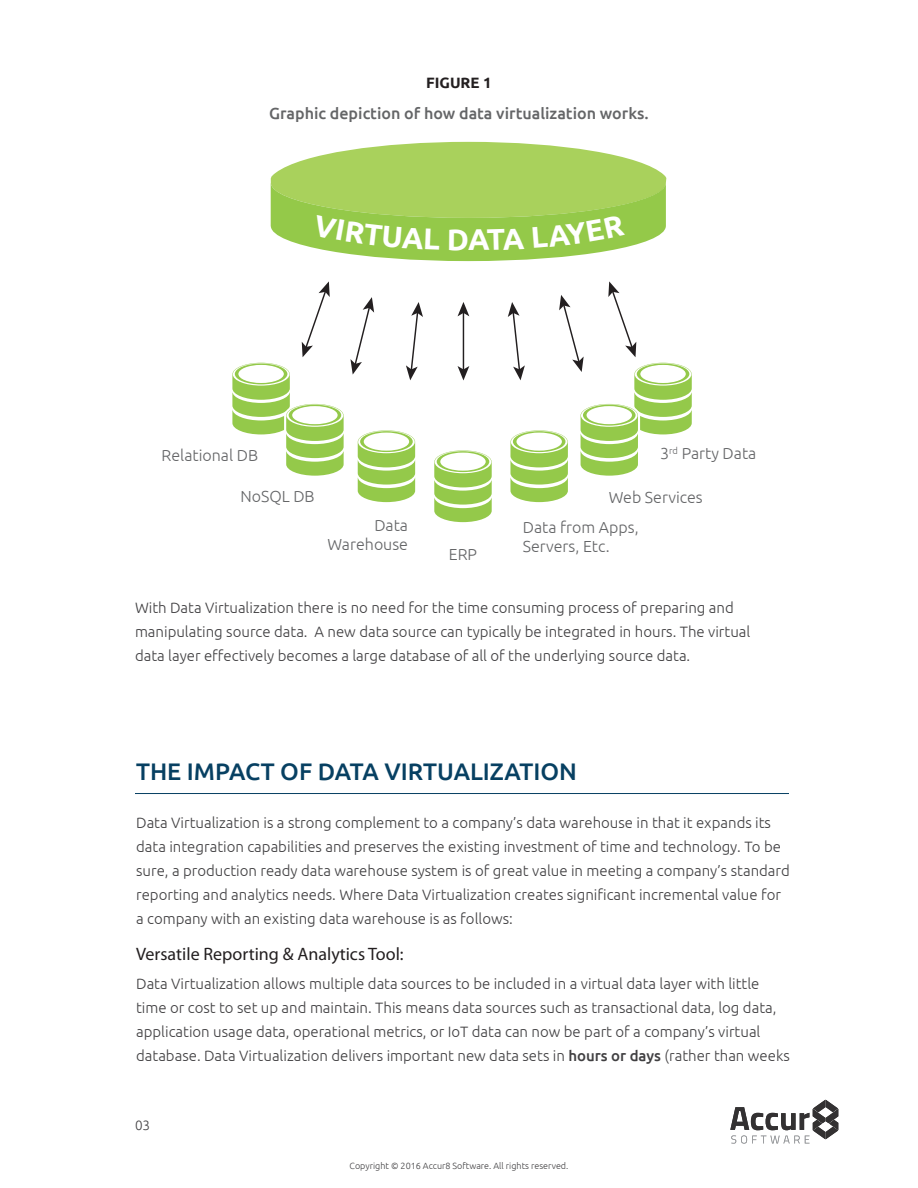
<style>
.page{position:relative;width:918px;height:1188px;background:#fff}
.page>*{position:absolute;margin:0;border:0;box-sizing:border-box;transform-origin:0 0}
.t1{font:500 24px "Ubuntu";color:#074062}
.t2{font:18px "Myriad Pro";color:#231f20}
.t3{font:300 16.05px/18.9px "Ubuntu";color:#646567;text-align:right}
.t4{font:500 16.05px "Ubuntu";color:#646567}
.t5{font:300 15px/24px "Ubuntu";color:#414042}
.t6{font:700 15px "Ubuntu";color:#231f20}
.t7{font:300 13.5px "Ubuntu";color:#414042}
.t8{font:300 9px "Ubuntu";color:#414042}
.s1{font-weight:500}
</style>
<div class="page">
<svg style="left:730px;top:1100px;width:108px;height:44px"></svg>
<hr style="left:135px;top:793px;width:654px;height:1px;background:#074062">
<hr style="left:463px;top:312px;width:1px;height:58px;background:#231f20">
<svg style="left:458px;top:366px;width:11px;height:14px"></svg>
<svg style="left:458px;top:302px;width:11px;height:14px"></svg>
<svg style="left:508px;top:281px;width:184px;height:222px"></svg>
<svg style="left:434px;top:450px;width:58px;height:73px"></svg>
<svg style="left:232px;top:281px;width:191px;height:222px"></svg>
<svg style="left:270px;top:142px;width:397px;height:119px"></svg>
<p class="t6" style="left:426px;top:73px;width:67px">FIGURE 1</p>
<p class="t4" style="left:269px;top:103px;width:381px">Graphic depiction of how data virtualization works.</p>
<p class="t3" style="left:162px;top:445px;width:98px">Relational DB</p>
<p class="t3" style="left:660px;top:444px;width:98px">3<sup>rd</sup> Party Data</p>
<p class="t3" style="left:240px;top:486px;width:76px">NoSQL DB</p>
<p class="t3" style="left:328px;top:515px;width:82px">Data<br>Warehouse</p>
<p class="t3" style="left:449px;top:544px;width:30px">ERP</p>
<p class="t3" style="left:609px;top:487px;width:96px">Web Services</p>
<p class="t3" style="left:523px;top:518px;width:117px;text-align:left">Data from Apps,<br>Servers, Etc.</p>
<p class="t5" style="left:135px;top:595px;width:617px">With Data Virtualization there is no need for the time consuming process of preparing and manipulating source data. A new data source can typically be integrated in hours. The virtual data layer effectively becomes a large database of all of the underlying source data.</p>
<h1 class="t1" style="left:136px;top:757px;width:442px">THE IMPACT OF DATA VIRTUALIZATION</h1>
<p class="t5" style="left:136px;top:811px;width:655px">Data Virtualization is a strong complement to a company’s data warehouse in that it expands its data integration capabilities and preserves the existing investment of time and technology. To be sure, a production ready data warehouse system is of great value in meeting a company’s standard reporting and analytics needs. Where Data Virtualization creates significant incremental value for a company with an existing data warehouse is as follows:</p>
<p class="t2" style="left:136px;top:943px;width:269px">Versatile Reporting &amp; Analytics Tool:</p>
<p class="t5" style="left:136px;top:971px;width:655px">Data Virtualization allows multiple data sources to be included in a virtual data layer with little time or cost to set up and maintain. This means data sources such as transactional data, log data, application usage data, operational metrics, or IoT data can now be part of a company’s virtual database. Data Virtualization delivers important new data sets in <span class="s1">hours or days</span> (rather than weeks</p>
<p class="t7" style="left:135px;top:1117px;width:17px">03</p>
<p class="t8" style="left:350px;top:1160px;width:220px">Copyright © 2016 Accur8 Software. All rights reserved.</p>
</div>
